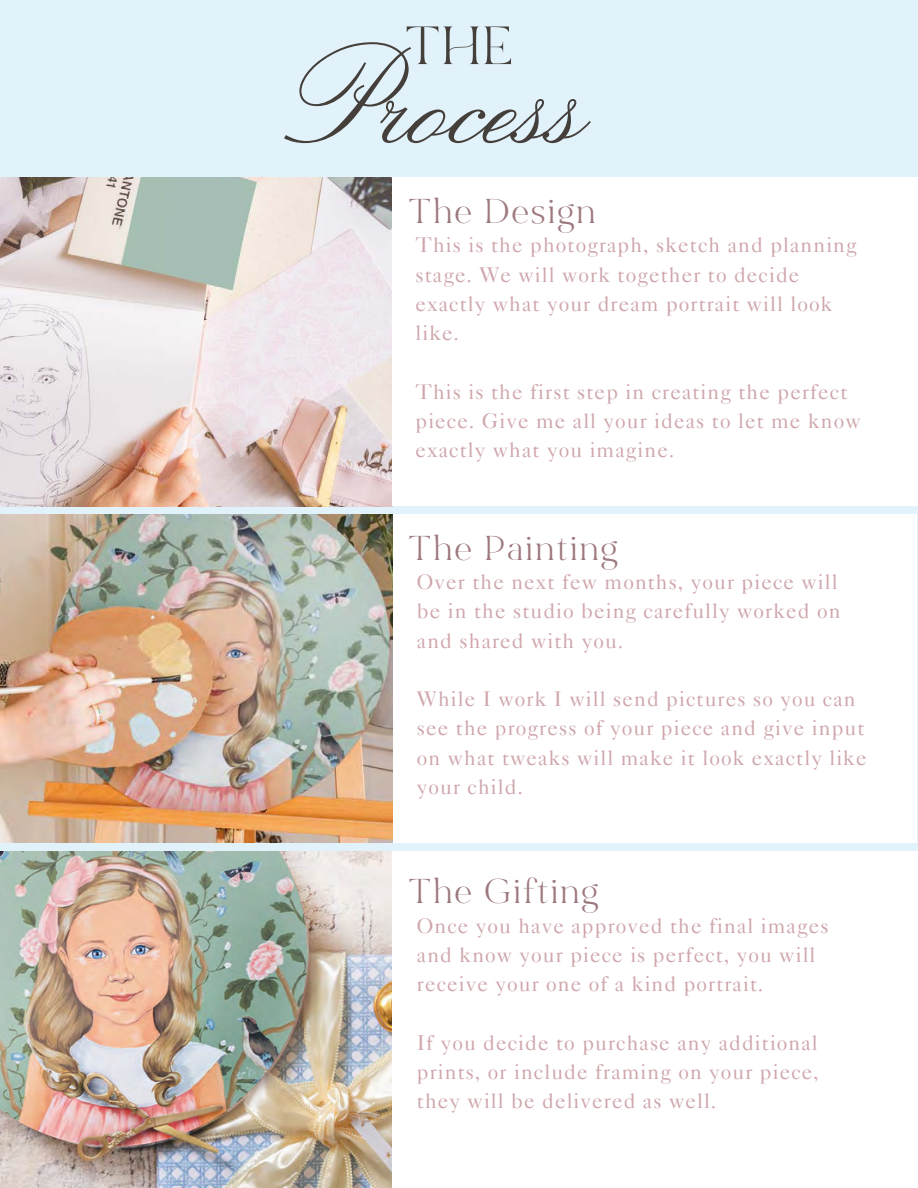
<style>
.page{position:relative;width:918px;height:1188px;background:#e2f2fb}
.page>*{position:absolute;margin:0;border:0;box-sizing:border-box;transform-origin:0 0}
.t1{font:140.4px "Lucia BT";color:#443f3a}
.t2{font:54px "Bon Vivant Serif";color:#443f3a}
.t3{font:34.65px "Bon Vivant Serif";letter-spacing:.065em;color:#9d787d}
.t4{font:21.15px/29.2px "Caslon 540 LT Std";letter-spacing:.05em;color:#cfa6ab}
</style>
<div class="page">
<img style="left:0;top:178px;width:392px;height:328px">
<div style="left:393px;top:514px;width:523px;height:329px;background:#fff"></div>
<img style="left:0;top:514px;width:392px;height:329px">
<img style="left:0;top:851px;width:392px;height:337px">
<div style="left:393px;top:178px;width:525px;height:328px;background:#fff"></div>
<div style="left:393px;top:851px;width:525px;height:337px;background:#fff"></div>
<p class="t2" style="left:405px;top:23px;width:109px">THE</p>
<p class="t1" style="left:283px;top:18px;width:306px">Process</p>
<p class="t3" style="left:409px;top:197px;width:188px">The Design</p>
<p class="t4" style="left:415px;top:233px;width:443px">This is the photograph, sketch and planning stage. We will work together to decide exactly what your dream portrait will look like.</p>
<p class="t4" style="left:415px;top:380px;width:447px">This is the first step in creating the perfect piece. Give me all your ideas to let me know exactly what you imagine.</p>
<p class="t3" style="left:409px;top:534px;width:210px">The Painting</p>
<p class="t4" style="left:417px;top:570px;width:425px">Over the next few months, your piece will be in the studio being carefully worked on and shared with you.</p>
<p class="t4" style="left:417px;top:687px;width:451px">While I work I will send pictures so you can see the progress of your piece and give input on what tweaks will make it look exactly like your child.</p>
<p class="t3" style="left:409px;top:877px;width:191px">The Gifting</p>
<p class="t4" style="left:417px;top:914px;width:413px">Once you have approved the final images and know your piece is perfect, you will receive your one of a kind portrait.</p>
<p class="t4" style="left:417px;top:1031px;width:403px;text-align:justify">If you decide to purchase any additional prints, or include framing on your piece, they will be delivered as well.</p>
</div>
